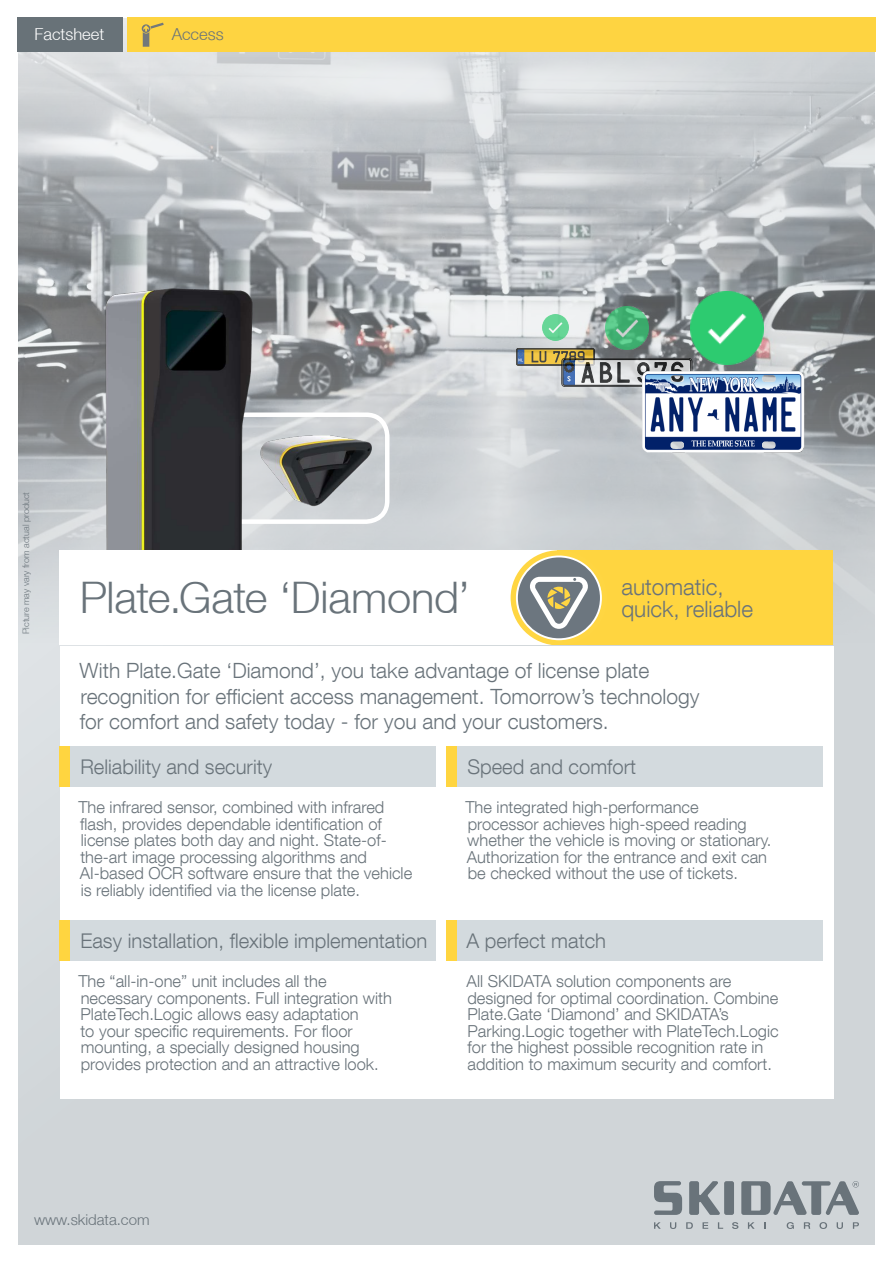
<style>
.page{position:relative;width:893px;height:1263px;background:#d0d5d8}
.page>*{position:absolute;margin:0;border:0;box-sizing:border-box;transform-origin:0 0}
.t1{font:300 43.5px "Helvetica Neue LT";letter-spacing:-.005em;color:#69737a}
.t2{font:300 22.5px/22.5px "Helvetica Neue LT Com";color:#69737a}
.t3{font:300 21px/25.2px "Helvetica Neue LT Com";color:#69737a}
.t4{font:300 20.25px "Helvetica Neue LT Com";color:#69737a}
.t5{font:300 16.5px/16.5px "Helvetica Neue LT Com";color:#69737a}
.t6{font:300 16.5px "Helvetica Neue LT";color:#fff}
.t7{font:300 16.5px "Helvetica Neue LT";color:#69737a}
.t8{font:300 15px "Helvetica Neue LT";color:#69737a}
.t9{font:300 9px "Helvetica Neue LT";color:#69737a}
</style>
<div class="page">
<img style="left:19px;top:17px;width:857px;height:628px">
<div style="left:144px;top:412px;width:245px;height:112px;border:5px solid #fff;border-radius:21px"></div>
<svg style="left:516px;top:348px;width:78px;height:17px"></svg>
<div style="left:516px;top:348px;width:79px;height:17px;border:1px solid #000;border-radius:2px"></div>
<div style="left:517px;top:349px;width:77px;height:16px;border:1px solid #000"></div>
<svg style="left:532px;top:351px;width:14px;height:11px"></svg>
<svg style="left:517px;top:349px;width:7px;height:16px"></svg>
<svg style="left:562px;top:358px;width:130px;height:29px"></svg>
<div style="left:562px;top:358px;width:130px;height:29px;border:1px solid #000;border-radius:3px"></div>
<div style="left:562px;top:359px;width:129px;height:27px;border:1px solid #000;border-radius:2px"></div>
<svg style="left:655px;top:362px;width:28px;height:9px"></svg>
<svg style="left:637px;top:362px;width:12px;height:20px"></svg>
<svg style="left:553px;top:351px;width:41px;height:34px"></svg>
<svg style="left:600px;top:362px;width:12px;height:20px"></svg>
<svg style="left:618px;top:362px;width:11px;height:20px"></svg>
<img style="left:19px;top:260px;width:346px;height:344px">
<img style="left:690px;top:291px;width:74px;height:73px">
<img style="left:605px;top:306px;width:43px;height:43px">
<img style="left:542px;top:315px;width:26px;height:26px">
<img style="left:642px;top:371px;width:165px;height:84px">
<img style="left:248px;top:420px;width:135px;height:131px">
<div style="left:0;top:0;width:19px;height:1263px;background:#fff"></div>
<div style="left:0;top:0;width:893px;height:17px;background:#fff"></div>
<div style="left:0;top:1246px;width:893px;height:17px;background:#fff"></div>
<div style="left:876px;top:0;width:17px;height:1263px;background:#fff"></div>
<svg style="left:654px;top:1222px;width:7px;height:7px"></svg>
<svg style="left:670px;top:1222px;width:6px;height:7px"></svg>
<svg style="left:686px;top:1222px;width:7px;height:7px"></svg>
<svg style="left:702px;top:1222px;width:6px;height:7px"></svg>
<svg style="left:718px;top:1222px;width:5px;height:7px"></svg>
<svg style="left:732px;top:1222px;width:6px;height:7px"></svg>
<svg style="left:748px;top:1222px;width:7px;height:7px"></svg>
<svg style="left:787px;top:1222px;width:7px;height:7px"></svg>
<svg style="left:804px;top:1222px;width:6px;height:7px"></svg>
<svg style="left:819px;top:1222px;width:8px;height:7px"></svg>
<svg style="left:837px;top:1222px;width:6px;height:7px"></svg>
<svg style="left:853px;top:1222px;width:6px;height:7px"></svg>
<svg style="left:654px;top:1181px;width:28px;height:34px"></svg>
<div style="left:724px;top:1181px;width:10px;height:34px;background:#69737a;border-radius:2px"></div>
<svg style="left:741px;top:1181px;width:118px;height:34px"></svg>
<svg style="left:689px;top:1181px;width:31px;height:34px"></svg>
<div style="left:60px;top:647px;width:773px;height:452px;background:#fff"></div>
<div style="left:60px;top:551px;width:537px;height:94px;background:#fff"></div>
<div style="left:557px;top:551px;width:276px;height:94px;background:#ffd540"></div>
<div style="left:60px;top:746px;width:376px;height:41px;background:#d3dade"></div>
<div style="left:446px;top:746px;width:377px;height:41px;background:#d3dade"></div>
<div style="left:446px;top:746px;width:11px;height:41px;background:#ffd540"></div>
<div style="left:60px;top:746px;width:10px;height:41px;background:#ffd540"></div>
<div style="left:60px;top:921px;width:376px;height:40px;background:#d3dade"></div>
<div style="left:446px;top:921px;width:377px;height:40px;background:#d3dade"></div>
<div style="left:446px;top:921px;width:11px;height:40px;background:#ffd540"></div>
<div style="left:60px;top:921px;width:10px;height:40px;background:#ffd540"></div>
<div style="left:127px;top:17px;width:749px;height:34px;background:#fed441"></div>
<svg style="left:142px;top:23px;width:22px;height:24px"></svg>
<div style="left:17px;top:17px;width:106px;height:34px;background:#687278"></div>
<div style="left:511px;top:551px;width:96px;height:94px;background:#ffd642;border-radius:50%"></div>
<svg style="left:516px;top:555px;width:86px;height:85px"></svg>
<p class="t6" style="left:35px;top:28px;width:71px">Factsheet</p>
<p class="t7" style="left:172px;top:28px;width:53px">Access</p>
<p class="t9" style="left:23px;top:634px;width:144px;rotate:-90deg">Picture may vary from actual product</p>
<h1 class="t1" style="left:80px;top:582px;width:392px">Plate.Gate ‘Diamond’</h1>
<h2 class="t2" style="left:621px;top:577px;width:133px">automatic, quick, reliable</h2>
<p class="t3" style="left:79px;top:658px;width:622px">With Plate.Gate ‘Diamond’, you take advantage of license plate recognition for efficient access management. Tomorrow’s technology for comfort and safety today - for you and your customers.</p>
<p class="t4" style="left:80px;top:759px;width:193px">Reliability and security</p>
<p class="t5" style="left:78px;top:800px;width:335px">The infrared sensor, combined with infrared flash, provides dependable identification of license plates both day and night. State-of&shy;the-art image processing algorithms and AI-based OCR software ensure that the vehicle is reliably identified via the license plate.</p>
<p class="t4" style="left:80px;top:929px;width:348px">Easy installation, flexible implementation</p>
<p class="t5" style="left:78px;top:973px;width:315px">The “all-in-one” unit includes all the necessary components. Full integration with PlateTech.Logic allows easy adaptation<br>to your specific requirements. For floor mounting, a specially designed housing provides protection and an attractive look.</p>
<p class="t4" style="left:467px;top:754px;width:170px">Speed and comfort</p>
<p class="t5" style="left:465px;top:799px;width:308px">The integrated high-performance processor achieves high-speed reading whether the vehicle is moving or stationary.<br>Authorization for the entrance and exit can be checked without the use of tickets.</p>
<p class="t4" style="left:466px;top:929px;width:141px">A perfect match</p>
<p class="t5" style="left:467px;top:973px;width:314px">All SKIDATA solution components are designed for optimal coordination. Combine Plate.Gate ‘Diamond’ and SKIDATA’s Parking.Logic together with PlateTech.Logic for the highest possible recognition rate in addition to maximum security and comfort.</p>
<p class="t8" style="left:34px;top:1214px;width:117px">www.skidata.com</p>
</div>
